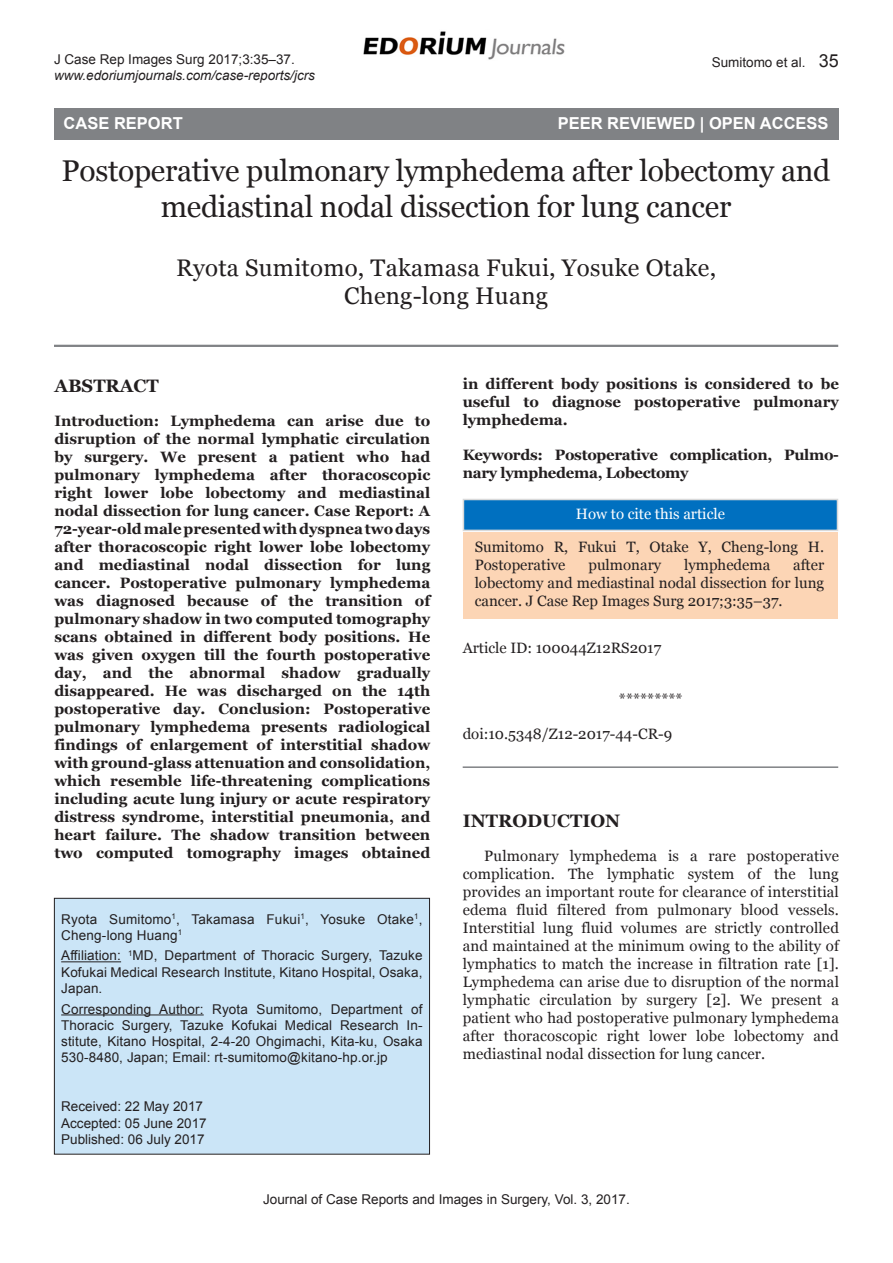
<style>
.page{position:relative;width:893px;height:1263px;background:#fff}
.page>*{position:absolute;margin:0;border:0;box-sizing:border-box;transform-origin:0 0}
.Chapter_Name{font:30px/36px "Georgia";letter-spacing:-.01em;color:#231f20;text-align:center}
.Author_Name{font:24px/28.8px "Georgia";letter-spacing:.01em;color:#231f20;text-align:center}
.Introduction_Head{font:700 18px "Georgia";color:#231f20}
.Abstract_Head{font:700 18px "Georgia";color:#231f20}
.Open_Access{font:700 16.5px "Arial";color:#fff}
.Abstract_text{font:700 15px/18px "Georgia";color:#231f20;text-align:justify}
.Text{font:15px/18px "Georgia";color:#231f20;text-align:justify}
.Keywords{font:700 15px/18px "Georgia";letter-spacing:-.02em;color:#231f20}
.Star{font:15px "Georgia";color:#231f20}
.DOI{font:15px "Georgia";color:#231f20}
.Box_author{font:13.5px/16.2px "Arial";letter-spacing:.01em;color:#231f20;text-align:justify}
.Left_Running_head{font:italic 13.5px "Arial";color:#231f20}
.Left_Running_head-2{font:13.5px "Arial";color:#231f20}
.Box_received_date{font:13.5px "Arial";color:#231f20}
.Right_Running_head{font:13.5px "Arial";color:#231f20}
.s1{font-size:18px}
.s2{color:#fff}
</style>
<div class="page">
<img style="left:363px;top:31px;width:202px;height:29px">
<hr style="left:54px;top:345px;width:784px;height:2px;background:#808285">
<div style="left:54px;top:898px;width:376px;height:256px;background:#cbe5f7"></div>
<div style="left:54px;top:898px;width:376px;height:256px;border:1px solid #231f20"></div>
<hr style="left:61px;top:961px;width:60px;height:1px;background:#231f20">
<hr style="left:61px;top:1014px;width:143px;height:1px;background:#231f20">
<div style="left:463px;top:532px;width:375px;height:87px;background:#fcd5b5"></div>
<div style="left:463px;top:499px;width:375px;height:32px;background:#0070c0;border:2px solid #d9d9d9"></div>
<hr style="left:463px;top:766px;width:375px;height:2px;background:#808285">
<div style="left:54px;top:108px;width:784px;height:32px;background:#808285"></div>
<p class="Left_Running_head-2" style="left:54px;top:50px;width:242px">J Case Rep Images Surg 2017;3:35–37.</p>
<p class="Left_Running_head" style="left:54px;top:67px;width:263px">www.edoriumjournals.com/case-reports/jcrs</p>
<p class="Right_Running_head" style="left:712px;top:54px;width:129px">Sumitomo et al. <span class="s1">35</span></p>
<p class="Open_Access" style="left:696px;top:112px;width:121px">OPEN AC ESS</p>
<p class="Chapter_Name" style="left:62px;top:153px;width:770px">Postoperative pulmonary lymphedema after lobectomy and mediastinal nodal dissection for lung cancer</p>
<p class="Author_Name" style="left:176px;top:253px;width:542px">Ryota Sumitomo, Takamasa Fukui, Yosuke Otake,<br>Cheng-long Huang</p>
<p class="Open_Access" style="left:64px;top:112px;width:121px">CASE REPORT</p>
<p class="Open_Access" style="left:558px;top:112px;width:272px">PEER REVIEWED | OPEN ACCESS</p>
<p class="Abstract_Head" style="left:54px;top:374px;width:106px">ABSTRACT</p>
<p class="Abstract_text" style="left:54px;top:412px;width:377px">Introduction: Lymphedema can arise due to disruption of the normal lymphatic circulation by surgery. We present a patient who had pulmonary lymphedema after thoracoscopic right lower lobe lobectomy and mediastinal nodal dissection for lung cancer. Case Report: A 72-year-old male presented with dyspnea two days after thoracoscopic right lower lobe lobectomy and mediastinal nodal dissection for lung cancer. Postoperative pulmonary lymphedema was diagnosed because of the transition of pulmonary shadow in two computed tomography scans obtained in different body positions. He was given oxygen till the fourth postoperative day, and the abnormal shadow gradually disappeared. He was discharged on the 14th postoperative day. Conclusion: Postoperative pulmonary lymphedema presents radiological findings of enlargement of interstitial shadow with ground-glass attenuation and consolidation, which resemble life-threatening complications including acute lung injury or acute respiratory distress syndrome, interstitial pneumonia, and heart failure. The shadow transition between two computed tomography images obtained</p>
<p class="Box_author" style="left:61px;top:911px;width:363px">Ryota Sumitomo<sup>1</sup>, Takamasa Fukui<sup>1</sup>, Yosuke Otake<sup>1</sup>,<br>Cheng-long Huang<sup>1</sup></p>
<p class="Box_author" style="left:61px;top:948px;width:363px">Affiliation: <sup>1</sup>MD, Department of Thoracic Surgery, Tazuke Kofukai Medical Research Institute, Kitano Hospital, Osaka, Japan.</p>
<p class="Box_author" style="left:61px;top:1001px;width:363px">Corresponding Author: Ryota Sumitomo, Department of Thoracic Surgery, Tazuke Kofukai Medical Research In&shy;stitute, Kitano Hospital, 2-4-20 Ohgimachi, Kita-ku, Osaka 530-8480, Japan; Email: rt-sumitomo@kitano-hp.or.jp</p>
<p class="Box_received_date" style="left:61px;top:1098px;width:143px">Received: 22 May 2017</p>
<p class="Box_author" style="left:61px;top:1115px;width:147px">Accepted: 05 June 2017</p>
<p class="Box_author" style="left:61px;top:1131px;width:145px">Published: 06 July 2017</p>
<p class="Abstract_text" style="left:463px;top:375px;width:378px">in different body positions is considered to be useful to diagnose postoperative pulmonary lymphedema.</p>
<p class="Keywords" style="left:463px;top:446px;width:378px">Keywords: Postoperative complication, Pulmo&shy;nary lymphedema, Lobectomy</p>
<p class="Text" style="left:475px;top:498px;width:351px;line-height:32.7px;text-align:center"><span class="s2">How to cite this article<br></span>Sumitomo R, Fukui T, Otake Y, Cheng-long H.</p>
<p class="Text" style="left:475px;top:556px;width:92px">Postoperative</p>
<p class="Text" style="left:588px;top:556px;width:74px">pulmonary</p>
<p class="Text" style="left:684px;top:556px;width:88px">lymphedema</p>
<p class="Text" style="left:475px;top:556px;width:351px;text-indent:318px">after lobectomy and mediastinal nodal dissection for lung cancer. J Case Rep Images Surg 2017;3:35–37.</p>
<p class="Star" style="left:463px;top:639px;width:200px">Article ID: 100044Z12RS2017</p>
<p class="Star" style="left:619px;top:690px;width:65px">*********</p>
<p class="DOI" style="left:463px;top:725px;width:211px">doi:10.5348/Z12-2017-44-CR-9</p>
<p class="Introduction_Head" style="left:463px;top:809px;width:159px">INTRODUCTION</p>
<p class="Text" style="left:463px;top:847px;width:378px;text-indent:22px">Pulmonary lymphedema is a rare postoperative complication. The lymphatic system of the lung provides an important route for clearance of interstitial edema fluid filtered from pulmonary blood vessels.<br>Interstitial lung fluid volumes are strictly controlled and maintained at the minimum owing to the ability of lymphatics to match the increase in filtration rate [1].<br>Lymphedema can arise due to disruption of the normal lymphatic circulation by surgery [2]. We present a patient who had postoperative pulmonary lymphedema after thoracoscopic right lower lobe lobectomy and mediastinal nodal dissection for lung cancer.</p>
<p class="Box_author" style="left:263px;top:1191px;width:368px">Journal of Case Reports and Images in Surgery, Vol. 3, 2017.</p>
</div>
